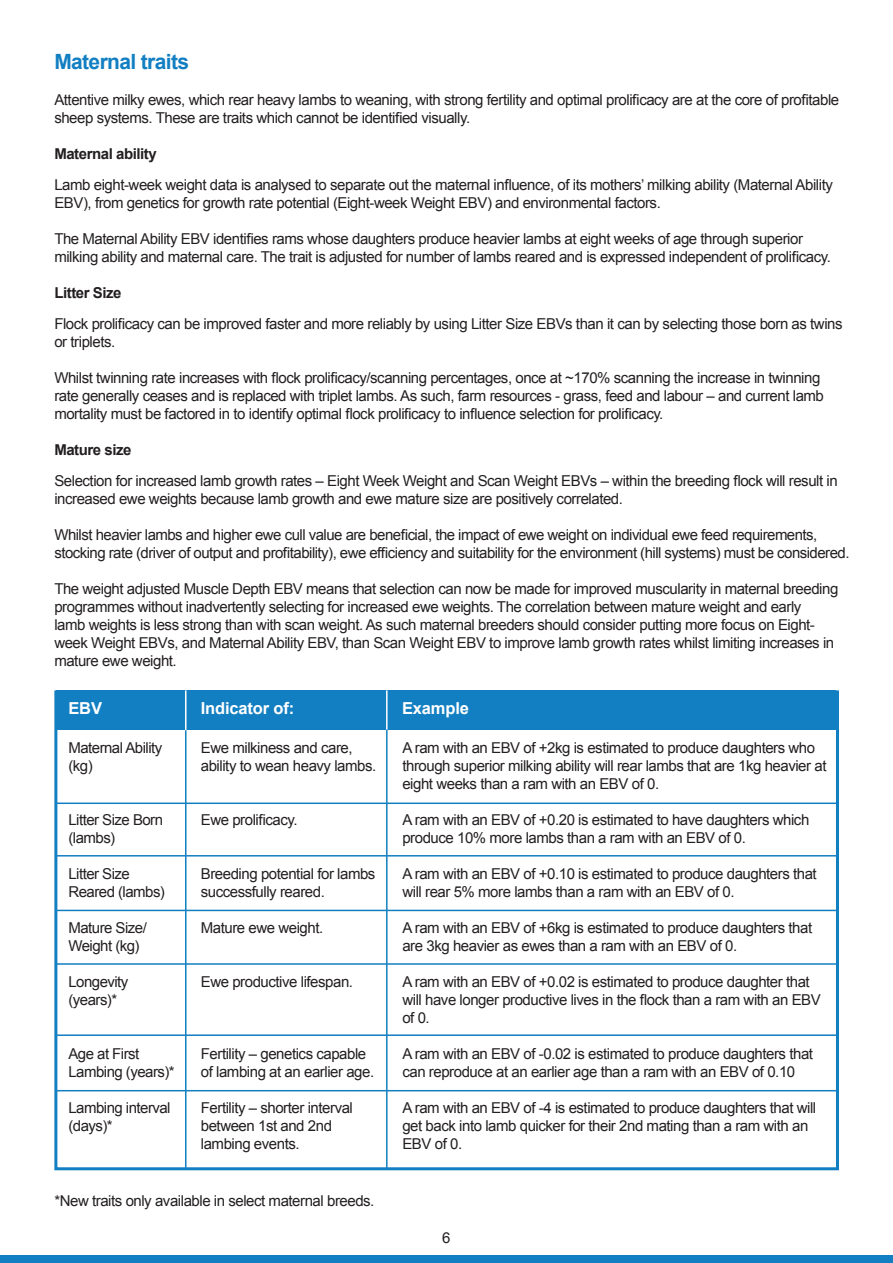
<style>
.page{position:relative;width:893px;height:1263px;background:#fff}
.page>*{position:absolute;margin:0;border:0;box-sizing:border-box;transform-origin:0 0}
.t1{font:700 21px "Arial";letter-spacing:-.03em;color:#127fc2}
.t2{font:700 16.5px "Arial";letter-spacing:-.01em;color:#fff}
.t3{font:15px/18px "Arial";letter-spacing:-.03em;color:#231f20}
.t4{font:700 15px "Arial";letter-spacing:-.03em;color:#231f20}
</style>
<div class="page">
<div style="left:0;top:1256px;width:893px;height:7px;background:#127fc2"></div>
<div style="left:54px;top:690px;width:785px;height:480px;background:#fff;border:3px solid #127fc2"></div>
<hr style="left:185px;top:697px;width:1px;height:472px;background:#127fc2">
<hr style="left:386px;top:697px;width:2px;height:472px;background:#127fc2">
<hr style="left:56px;top:802px;width:780px;height:2px;background:#127fc2">
<hr style="left:56px;top:855px;width:780px;height:1px;background:#127fc2">
<hr style="left:56px;top:910px;width:780px;height:1px;background:#127fc2">
<hr style="left:56px;top:963px;width:780px;height:2px;background:#127fc2">
<hr style="left:56px;top:1034px;width:780px;height:2px;background:#127fc2">
<hr style="left:56px;top:1090px;width:780px;height:1px;background:#127fc2">
<div style="left:56px;top:690px;width:780px;height:40px;background:#127fc2"></div>
<hr style="left:185px;top:690px;width:1px;height:40px;background:#fff">
<hr style="left:386px;top:690px;width:2px;height:40px;background:#fff">
<p class="t1" style="left:54px;top:48px;width:136px">Maternal traits</p>
<p class="t3" style="left:54px;top:91px;width:786px">Attentive milky ewes, which rear heavy lambs to weaning, with strong fertility and optimal prolificacy are at the core of profitable sheep systems. These are traits which cannot be identified visually.</p>
<p class="t4" style="left:54px;top:144px;width:104px">Maternal ability</p>
<p class="t3" style="left:54px;top:176px;width:780px">Lamb eight-week weight data is analysed to separate out the maternal influence, of its mothers’ milking ability (Maternal Ability<br>EBV), from genetics for growth rate potential (Eight-week Weight EBV) and environmental factors.</p>
<p class="t3" style="left:54px;top:230px;width:778px">The Maternal Ability EBV identifies rams whose daughters produce heavier lambs at eight weeks of age through superior milking ability and maternal care. The trait is adjusted for number of lambs reared and is expressed independent of prolificacy.</p>
<p class="t4" style="left:54px;top:283px;width:69px">Litter Size</p>
<p class="t3" style="left:54px;top:315px;width:790px">Flock prolificacy can be improved faster and more reliably by using Litter Size EBVs than it can by selecting those born as twins or triplets.</p>
<p class="t3" style="left:54px;top:369px;width:771px">Whilst twinning rate increases with flock prolificacy/scanning percentages, once at ~170% scanning the increase in twinning rate generally ceases and is replaced with triplet lambs. As such, farm resources - grass, feed and labour – and current lamb mortality must be factored in to identify optimal flock prolificacy to influence selection for prolificacy.</p>
<p class="t4" style="left:54px;top:440px;width:79px">Mature size</p>
<p class="t3" style="left:54px;top:471px;width:785px">Selection for increased lamb growth rates – Eight Week Weight and Scan Weight EBVs – within the breeding flock will result in increased ewe weights because lamb growth and ewe mature size are positively correlated.</p>
<p class="t3" style="left:54px;top:525px;width:797px">Whilst heavier lambs and higher ewe cull value are beneficial, the impact of ewe weight on individual ewe feed requirements, stocking rate (driver of output and profitability), ewe efficiency and suitability for the environment (hill systems) must be considered.</p>
<p class="t3" style="left:54px;top:579px;width:785px">The weight adjusted Muscle Depth EBV means that selection can now be made for improved muscularity in maternal breeding programmes without inadvertently selecting for increased ewe weights. The correlation between mature weight and early<br>lamb weights is less strong than with scan weight. As such maternal breeders should consider putting more focus on Eight&shy;week Weight EBVs, and Maternal Ability EBV, than Scan Weight EBV to improve lamb growth rates whilst limiting increases in mature ewe weight.</p>
<p class="t2" style="left:68px;top:698px;width:35px">EBV</p>
<p class="t2" style="left:201px;top:698px;width:95px">Indicator of:</p>
<p class="t2" style="left:402px;top:698px;width:68px">Example</p>
<p class="t3" style="left:201px;top:739px;width:177px">Ewe milkiness and care, ability to wean heavy lambs.</p>
<p class="t3" style="left:201px;top:811px;width:98px">Ewe prolificacy.</p>
<p class="t3" style="left:201px;top:865px;width:176px">Breeding potential for lambs successfully reared.</p>
<p class="t3" style="left:201px;top:919px;width:124px">Mature ewe weight.</p>
<p class="t3" style="left:201px;top:973px;width:154px">Ewe productive lifespan.</p>
<p class="t3" style="left:402px;top:739px;width:426px">A ram with an EBV of +2kg is estimated to produce daughters who through superior milking ability will rear lambs that are 1kg heavier at eight weeks than a ram with an EBV of 0.</p>
<p class="t3" style="left:402px;top:811px;width:408px">A ram with an EBV of +0.20 is estimated to have daughters which produce 10% more lambs than a ram with an EBV of 0.</p>
<p class="t3" style="left:402px;top:865px;width:416px">A ram with an EBV of +0.10 is estimated to produce daughters that will rear 5% more lambs than a ram with an EBV of 0.</p>
<p class="t3" style="left:402px;top:919px;width:411px">A ram with an EBV of +6kg is estimated to produce daughters that are 3kg heavier as ewes than a ram with an EBV of 0.</p>
<p class="t3" style="left:402px;top:973px;width:420px">A ram with an EBV of +0.02 is estimated to produce daughter that will have longer productive lives in the flock than a ram with an EBV of 0.</p>
<p class="t3" style="left:402px;top:1045px;width:412px">A ram with an EBV of -0.02 is estimated to produce daughters that can reproduce at an earlier age than a ram with an EBV of 0.10</p>
<p class="t3" style="left:402px;top:1099px;width:415px">A ram with an EBV of -4 is estimated to produce daughters that will get back into lamb quicker for their 2nd mating than a ram with an<br>EBV of 0.</p>
<p class="t3" style="left:68px;top:739px;width:95px">Maternal Ability (kg)</p>
<p class="t3" style="left:68px;top:811px;width:96px">Litter Size Born (lambs)</p>
<p class="t3" style="left:68px;top:865px;width:98px">Litter Size<br>Reared (lambs)</p>
<p class="t3" style="left:68px;top:919px;width:80px">Mature Size/<br>Weight (kg)</p>
<p class="t3" style="left:68px;top:973px;width:61px">Longevity (years)*</p>
<p class="t3" style="left:201px;top:1045px;width:167px">Fertility – genetics capable</p>
<p class="t3" style="left:201px;top:1063px;width:175px">of lambing at an earlier age.</p>
<p class="t3" style="left:201px;top:1099px;width:154px">Fertility – shorter interval between 1st and 2nd</p>
<p class="t3" style="left:201px;top:1135px;width:100px">lambing events.</p>
<p class="t3" style="left:68px;top:1045px;width:108px">Age at First<br>Lambing (years)*</p>
<p class="t3" style="left:68px;top:1099px;width:104px">Lambing interval (days)*</p>
<p class="t3" style="left:54px;top:1191px;width:322px">*New traits only available in select maternal breeds.</p>
<p class="t3" style="left:442px;top:1229px;width:10px">6</p>
</div>
